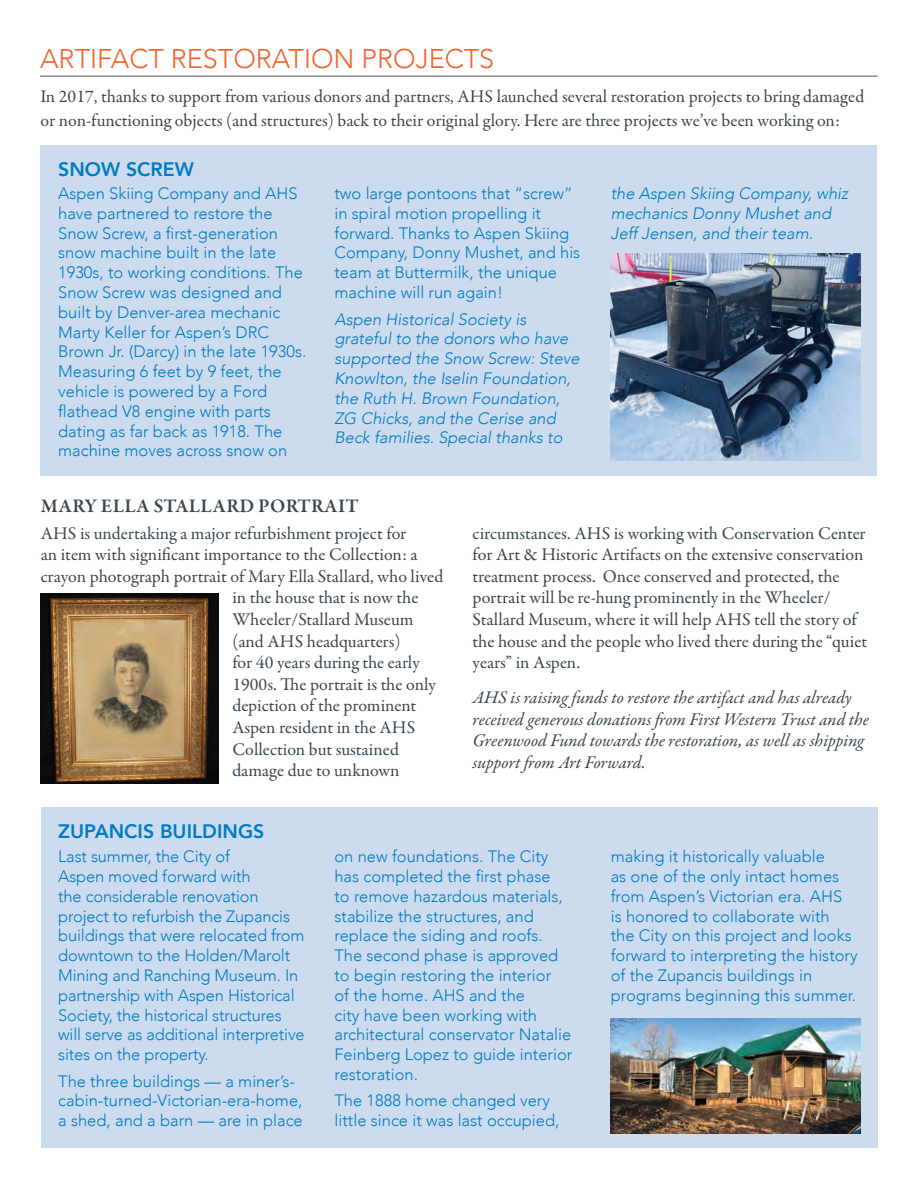
<style>
.page{position:relative;width:918px;height:1188px;background:#fff}
.page>*{position:absolute;margin:0;border:0;box-sizing:border-box;transform-origin:0 0}
.t1{font:300 27px "Avenir";color:#f2642f}
.t2{font:800 19.5px "Avenir";color:#007cc2}
.t3{font:600 19.5px "Garamond Premr Pro";letter-spacing:.015em;color:#37464f}
.t4{font:18px/21.6px "Garamond Premr Pro";letter-spacing:-.005em;color:#37464f}
.t5{font:italic 18px/21.6px "Garamond Premr Pro";letter-spacing:-.005em;color:#37464f}
.t6{font:300 16.5px/19.8px "Avenir";color:#007cc2}
.t7{font:italic 300 16.5px/19.8px "Avenir";color:#007cc2}
</style>
<div class="page">
<hr style="left:40px;top:76px;width:837px;height:1px;background:#45555f">
<div style="left:40px;top:145px;width:838px;height:330px;background:#cddbef"></div>
<div style="left:41px;top:807px;width:837px;height:341px;background:#cddbef"></div>
<img style="left:611px;top:1018px;width:249px;height:115px">
<img style="left:41px;top:594px;width:178px;height:190px">
<img style="left:610px;top:254px;width:251px;height:206px">
<p class="t1" style="left:40px;top:42px;width:456px">ARTIFACT RESTORATION PROJECTS</p>
<p class="t4" style="left:40px;top:85px;width:825px;line-height:24px">In 2017, thanks to support from various donors and partners, AHS launched several restoration projects to bring damaged or non-functioning objects (and structures) back to their original glory. Here are three projects we’ve been working on:</p>
<p class="t2" style="left:58px;top:154px;width:137px">SNOW SCREW</p>
<p class="t6" style="left:58px;top:184px;width:250px">Aspen Skiing Company and AHS have partnered to restore the<br>Snow Screw, a first-generation snow machine built in the late<br>1930s, to working conditions. The<br>Snow Screw was designed and built by Denver-area mechanic<br>Marty Keller for Aspen’s DRC<br>Brown Jr. (Darcy) in the late 1930s.<br>Measuring 6 feet by 9 feet, the vehicle is powered by a Ford flathead V8 engine with parts dating as far back as 1918. The machine moves across snow on</p>
<p class="t6" style="left:334px;top:184px;width:247px">two large pontoons that “screw” in spiral motion propelling it forward. Thanks to Aspen Skiing<br>Company, Donny Mushet, and his team at Buttermilk, the unique machine will run again!</p>
<p class="t7" style="left:334px;top:309px;width:247px">Aspen Historical Society is grateful to the donors who have supported the Snow Screw: Steve<br>Knowlton, the Iselin Foundation, the Ruth H. Brown Foundation,<br>ZG Chicks, and the Cerise and<br>Beck families. Special thanks to</p>
<p class="t3" style="left:41px;top:494px;width:319px">MARY ELLA STALLARD PORTRAIT</p>
<p class="t7" style="left:611px;top:184px;width:239px">the Aspen Skiing Company, whiz mechanics Donny Mushet and<br>Jeff Jensen, and their team.</p>
<p class="t4" style="left:41px;top:523px;width:367px">AHS is undertaking a major refurbishment project for</p>
<p class="t4" style="left:41px;top:544px;width:378px">an item with significant importance to the Collection: a</p>
<p class="t4" style="left:41px;top:566px;width:404px">crayon photograph portrait of Mary Ella Stallard, who lived</p>
<p class="t4" style="left:232px;top:587px;width:188px">in the house that is now the</p>
<p class="t4" style="left:232px;top:609px;width:183px">Wheeler/Stallard Museum</p>
<p class="t4" style="left:232px;top:631px;width:170px">(and AHS headquarters)</p>
<p class="t4" style="left:232px;top:652px;width:189px">for 40 years during the early</p>
<p class="t4" style="left:232px;top:674px;width:205px">1900s. The portrait is the only</p>
<p class="t4" style="left:232px;top:695px;width:186px">depiction of the prominent</p>
<p class="t4" style="left:232px;top:717px;width:184px">Aspen resident in the AHS</p>
<p class="t4" style="left:232px;top:739px;width:168px">Collection but sustained</p>
<p class="t4" style="left:232px;top:760px;width:169px">damage due to unknown</p>
<p class="t2" style="left:58px;top:816px;width:208px">ZUPANCIS BUILDINGS</p>
<p class="t4" style="left:473px;top:523px;width:396px">circumstances. AHS is working with Conservation Center for Art &amp; Historic Artifacts on the extensive conservation treatment process. Once conserved and protected, the portrait will be re-hung prominently in the Wheeler/ Stallard Museum, where it will help AHS tell the story of the house and the people who lived there during the “quiet years” in Aspen.</p>
<p class="t5" style="left:473px;top:688px;width:398px">AHS is raising funds to restore the artifact and has already received generous donations from First Western Trust and the Greenwood Fund towards the restoration, as well as shipping support from Art Forward.</p>
<p class="t6" style="left:58px;top:847px;width:248px">Last summer, the City of<br>Aspen moved forward with<br>the considerable renovation project to refurbish the Zupancis buildings that were relocated from downtown to the Holden/Marolt<br>Mining and Ranching Museum. In partnership with Aspen Historical<br>Society, the historical structures will serve as additional interpretive sites on the property.</p>
<p class="t6" style="left:58px;top:1071px;width:246px">The three buildings — a miner’s&shy;cabin-turned-Victorian-era-home, a shed, and a barn — are in place</p>
<p class="t6" style="left:334px;top:847px;width:239px">on new foundations. The City has completed the first phase<br>to remove hazardous materials, stabilize the structures, and replace the siding and roofs.<br>The second phase is approved to begin restoring the interior<br>of the home. AHS and the<br>city have been working with architectural conservator Natalie<br>Feinberg Lopez to guide interior restoration.</p>
<p class="t6" style="left:334px;top:1091px;width:226px">The 1888 home changed very little since it was last occupied,</p>
<p class="t6" style="left:611px;top:847px;width:249px">making it historically valuable<br>as one of the only intact homes from Aspen’s Victorian era. AHS<br>is honored to collaborate with<br>the City on this project and looks forward to interpreting the history of the Zupancis buildings in programs beginning this summer.</p>
</div>
